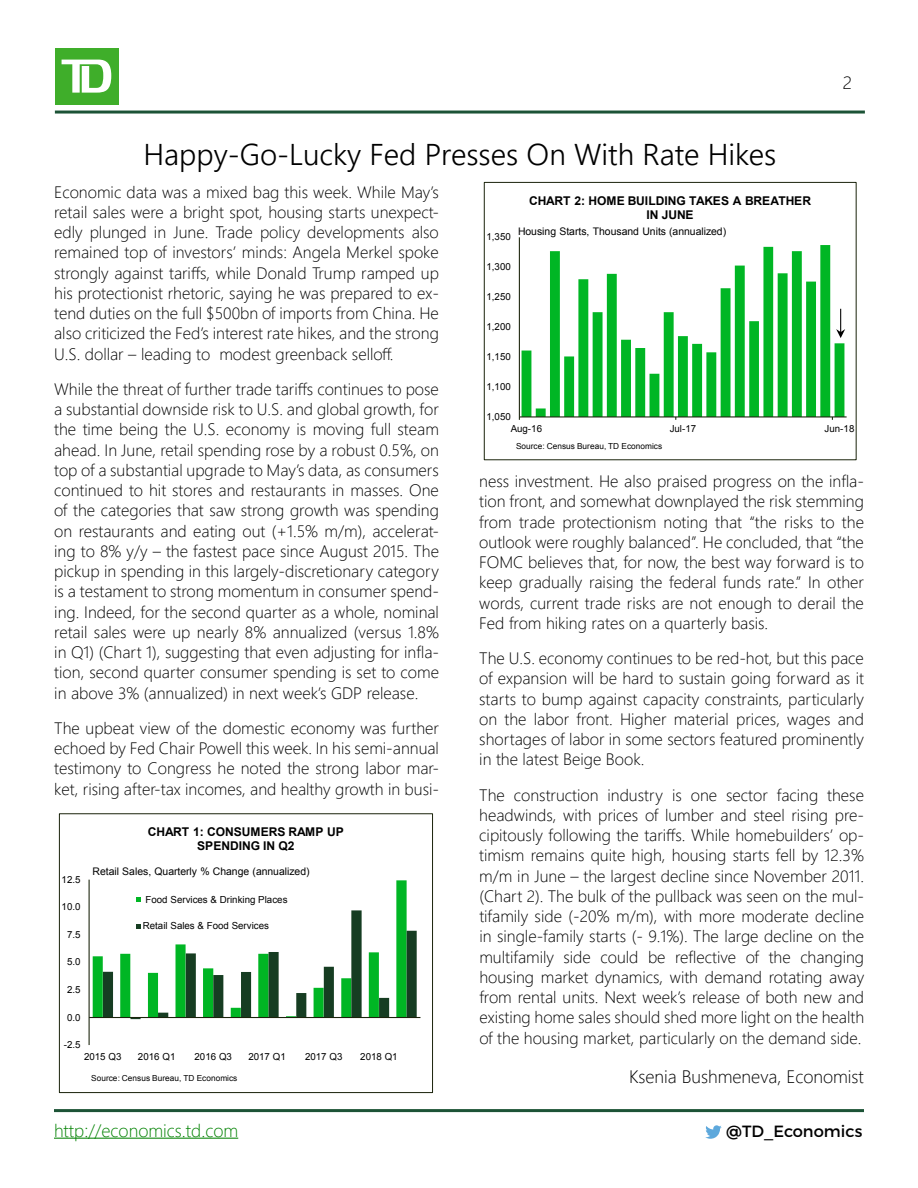
<style>
.page{position:relative;width:918px;height:1188px;background:#fff}
.page>*{position:absolute;margin:0;border:0;box-sizing:border-box;transform-origin:0 0}
.t1{font:30px "Webly Sleek UI Semilight";color:#000}
.t2{font:18px "Webly Sleek UI Light";color:#000}
.t3{font:18px "Webly Sleek UI Light";color:#038203}
.t4{font:16.5px/20.2px "Webly Sleek UI Light";color:#000;text-align:justify}
.t5{font:16.2px "Montserrat";color:#000}
.t6{font:700 12px/13.6px "Arial";letter-spacing:-.005em;color:#000;text-align:center}
.t7{font:10.5px "Arial";letter-spacing:-.005em;color:#000}
.t8{font:9.75px "Arial";color:#000}
.t9{font:8.25px "Arial";letter-spacing:.005em;color:#000}
</style>
<div class="page">
<hr style="left:55px;top:111px;width:810px;height:3px;background:#1c5336">
<div style="left:55px;top:48px;width:63px;height:57px;background:#3fae2a"></div>
<svg style="left:62px;top:60px;width:49px;height:33px"></svg>
<svg style="left:705px;top:1125px;width:17px;height:14px"></svg>
<hr style="left:54px;top:1138px;width:184px;height:1px;background:#038203">
<hr style="left:54px;top:1109px;width:810px;height:3px;background:#1c5336">
<hr style="left:89px;top:880px;width:1px;height:165px;background:#1a230b">
<hr style="left:89px;top:1017px;width:331px;height:1px;background:#1a230b">
<svg style="left:93px;top:880px;width:324px;height:139px"></svg>
<div style="left:59px;top:814px;width:374px;height:279px;border:1px solid #1a230b"></div>
<svg style="left:522px;top:245px;width:322px;height:171px"></svg>
<hr style="left:519px;top:237px;width:1px;height:180px;background:#1a230b">
<hr style="left:519px;top:416px;width:328px;height:1px;background:#1a230b">
<div style="left:484px;top:182px;width:372px;height:278px;border:1px solid #1a230b"></div>
<svg style="left:836px;top:309px;width:9px;height:29px"></svg>
<h1 class="t1" style="left:143px;top:132px;width:634px">Happy-Go-Lucky Fed Presses On With Rate Hikes</h1>
<p class="t2" style="left:843px;top:69px;width:11px">2</p>
<p class="t4" style="left:54px;top:181px;width:386px">Economic data was a mixed bag this week. While May’s retail sales were a bright spot, housing starts unexpect&shy;edly plunged in June. Trade policy developments also remained top of investors’ minds: Angela Merkel spoke strongly against tariffs, while Donald Trump ramped up his protectionist rhetoric, saying he was prepared to ex&shy;tend duties on the full $500bn of imports from China. He also criticized the Fed’s interest rate hikes, and the strong U.S. dollar – leading to modest greenback selloff.</p>
<p class="t4" style="left:54px;top:378px;width:386px">While the threat of further trade tariffs continues to pose a substantial downside risk to U.S. and global growth, for the time being the U.S. economy is moving full steam ahead. In June, retail spending rose by a robust 0.5%, on top of a substantial upgrade to May’s data, as consumers continued to hit stores and restaurants in masses. One of the categories that saw strong growth was spending on restaurants and eating out (+1.5% m/m), accelerat&shy;ing to 8% y/y – the fastest pace since August 2015. The pickup in spending in this largely-discretionary category is a testament to strong momentum in consumer spend&shy;ing. Indeed, for the second quarter as a whole, nominal retail sales were up nearly 8% annualized (versus 1.8% in Q1) (Chart 1), suggesting that even adjusting for infla&shy;tion, second quarter consumer spending is set to come in above 3% (annualized) in next week’s GDP release.</p>
<p class="t4" style="left:54px;top:717px;width:386px">The upbeat view of the domestic economy was further echoed by Fed Chair Powell this week. In his semi-annual testimony to Congress he noted the strong labor mar&shy;ket, rising after-tax incomes, and healthy growth in busi-</p>
<p class="t8" style="left:62px;top:873px;width:20px">12.5</p>
<p class="t8" style="left:62px;top:900px;width:20px">10.0</p>
<p class="t8" style="left:67px;top:928px;width:15px">7.5</p>
<p class="t8" style="left:67px;top:956px;width:15px">5.0</p>
<p class="t8" style="left:67px;top:983px;width:15px">2.5</p>
<p class="t8" style="left:67px;top:1011px;width:15px">0.0</p>
<p class="t8" style="left:64px;top:1038px;width:18px">-2.5</p>
<p class="t6" style="left:148px;top:826px;width:197px">CHART 1: CONSUMERS RAMP UP<br>SPENDING IN Q2</p>
<p class="t7" style="left:93px;top:864px;width:219px">Retail Sales, Quarterly % Change (annualized)</p>
<p class="t8" style="left:146px;top:893px;width:144px">Food Services &amp; Drinking Places</p>
<p class="t8" style="left:143px;top:920px;width:128px">Retail Sales &amp; Food Services</p>
<p class="t8" style="left:84px;top:1050px;width:39px">2015 Q3</p>
<p class="t8" style="left:138px;top:1050px;width:39px">2016 Q1</p>
<p class="t8" style="left:195px;top:1050px;width:39px">2016 Q3</p>
<p class="t8" style="left:248px;top:1050px;width:39px">2017 Q1</p>
<p class="t8" style="left:305px;top:1050px;width:39px">2017 Q3</p>
<p class="t8" style="left:360px;top:1050px;width:39px">2018 Q1</p>
<p class="t9" style="left:91px;top:1073px;width:148px">Source: Census Bureau, TD Economics</p>
<p class="t8" style="left:487px;top:231px;width:26px">1,350</p>
<p class="t6" style="left:529px;top:194px;width:284px">CHART 2: HOME BUILDING TAKES A BREATHER<br>IN JUNE</p>
<p class="t7" style="left:518px;top:224px;width:210px">Housing Starts, Thousand Units (annualized)</p>
<p class="t8" style="left:487px;top:261px;width:26px">1,300</p>
<p class="t8" style="left:487px;top:290px;width:26px">1,250</p>
<p class="t8" style="left:487px;top:320px;width:26px">1,200</p>
<p class="t8" style="left:487px;top:350px;width:26px">1,150</p>
<p class="t8" style="left:487px;top:380px;width:26px">1,100</p>
<p class="t8" style="left:487px;top:410px;width:26px">1,050</p>
<p class="t8" style="left:511px;top:422px;width:33px">Aug-16</p>
<p class="t8" style="left:670px;top:422px;width:28px">Jul-17</p>
<p class="t8" style="left:825px;top:422px;width:31px">Jun-18</p>
<p class="t9" style="left:516px;top:440px;width:148px">Source: Census Bureau, TD Economics</p>
<p class="t4" style="left:479px;top:471px;width:386px">ness investment. He also praised progress on the infla&shy;tion front, and somewhat downplayed the risk stemming from trade protectionism noting that “the risks to the outlook were roughly balanced”. He concluded, that “the FOMC believes that, for now, the best way forward is to keep gradually raising the federal funds rate.” In other words, current trade risks are not enough to derail the Fed from hiking rates on a quarterly basis.</p>
<p class="t4" style="left:479px;top:648px;width:386px">The U.S. economy continues to be red-hot, but this pace of expansion will be hard to sustain going forward as it starts to bump against capacity constraints, particularly on the labor front. Higher material prices, wages and shortages of labor in some sectors featured prominently in the latest Beige Book.</p>
<p class="t4" style="left:479px;top:784px;width:386px">The construction industry is one sector facing these headwinds, with prices of lumber and steel rising pre&shy;cipitously following the tariffs. While homebuilders’ op&shy;timism remains quite high, housing starts fell by 12.3% m/m in June – the largest decline since November 2011. (Chart 2). The bulk of the pullback was seen on the mul&shy;tifamily side (-20% m/m), with more moderate decline in single-family starts (- 9.1%). The large decline on the multifamily side could be reflective of the changing housing market dynamics, with demand rotating away from rental units. Next week’s release of both new and existing home sales should shed more light on the health of the housing market, particularly on the demand side.</p>
<p class="t2" style="left:629px;top:1063px;width:236px">Ksenia Bushmeneva, Economist</p>
<p class="t3" style="left:54px;top:1117px;width:186px">http://economics.td.com</p>
<p class="t5" style="left:726px;top:1121px;width:138px">@TD_Economics</p>
</div>
